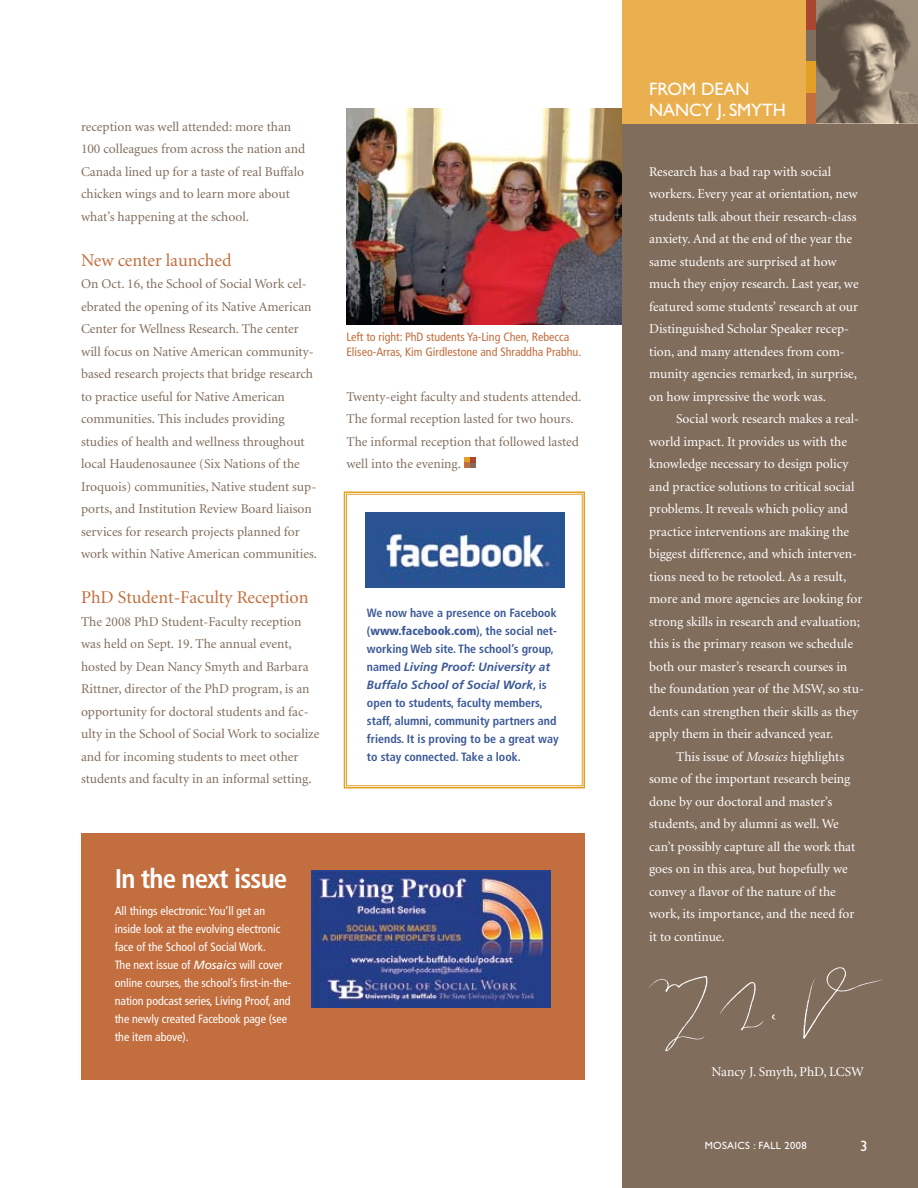
<style>
.page{position:relative;width:918px;height:1188px;background:#fff}
.page>*{position:absolute;margin:0;border:0;box-sizing:border-box;transform-origin:0 0}
.t1{font:700 condensed 27px "Frutiger";letter-spacing:-.03em;color:#fff}
.t2{font:18px "Minion";color:#c26e3e}
.t3{font:18px/21.6px "Gill Sans";letter-spacing:-.005em;color:#fff}
.t4{font:15px "Gill Sans";color:#fff}
.t5{font:13.5px/22.5px "Minion";color:#fff}
.t6{font:13.5px/22.5px "Minion";color:#816d5c}
.t7{font:700 condensed 12px/18px "Frutiger";color:#3c5997}
.t8{font:condensed 12px/18px "Frutiger";color:#fff}
.t9{font:condensed 12px/15px "Frutiger";color:#c26e3e}
.t10{font:10.5px "Gill Sans";letter-spacing:.03em;color:#fff}
.s1{font-weight:900}
.s2{font-style:italic;font-stretch:normal}
.s3{font-style:italic}
</style>
<div class="page">
<img style="left:347px;top:108px;width:275px;height:216px">
<div style="left:622px;top:0;width:296px;height:1188px;background:#816d5c"></div>
<div style="left:622px;top:0;width:296px;height:123px;background:#eab04f"></div>
<div style="left:81px;top:834px;width:504px;height:246px;background:#c26e3e"></div>
<img style="left:816px;top:0;width:102px;height:123px">
<div style="left:806px;top:92px;width:10px;height:32px;background:#c26e3e"></div>
<div style="left:806px;top:29px;width:10px;height:32px;background:#816d5c"></div>
<div style="left:806px;top:61px;width:10px;height:31px;background:#e4a025"></div>
<div style="left:806px;top:0;width:10px;height:29px;background:#aa4630"></div>
<img style="left:312px;top:871px;width:239px;height:136px">
<svg style="left:465px;top:457px;width:11px;height:11px"></svg>
<svg style="left:772px;top:1015px;width:4px;height:5px"></svg>
<svg style="left:719px;top:982px;width:44px;height:49px"></svg>
<svg style="left:803px;top:967px;width:80px;height:72px"></svg>
<svg style="left:648px;top:976px;width:60px;height:76px"></svg>
<svg style="left:343px;top:491px;width:242px;height:298px"></svg>
<div style="left:346px;top:494px;width:237px;height:292px;border:1px solid #e4a025"></div>
<img style="left:366px;top:513px;width:198px;height:74px">
<p class="t6" style="left:81px;top:115px;width:226px">reception was well attended: more than 100 colleagues from across the nation and Canada lined up for a taste of real Buffalo chicken wings and to learn more about what’s happening at the school.</p>
<h2 class="t2" style="left:81px;top:251px;width:152px">New center launched</h2>
<p class="t6" style="left:81px;top:273px;width:237px">On Oct. 16, the School of Social Work cel&shy;ebrated the opening of its Native American Center for Wellness Research. The center will focus on Native American community&shy;based research projects that bridge research to practice useful for Native American communities. This includes providing studies of health and wellness throughout local Haudenosaunee (Six Nations of the Iroquois) communities, Native student sup&shy;ports, and Institution Review Board liaison services for research projects planned for work within Native American communities.</p>
<h2 class="t2" style="left:81px;top:588px;width:229px">PhD Student-Faculty Reception</h2>
<p class="t6" style="left:81px;top:610px;width:240px">The 2008 PhD Student-Faculty reception was held on Sept. 19. The annual event, hosted by Dean Nancy Smyth and Barbara Rittner, director of the PhD program, is an opportunity for doctoral students and fac&shy;ulty in the School of Social Work to socialize and for incoming students to meet other students and faculty in an informal setting.</p>
<p class="t9" style="left:346px;top:330px;width:236px">Left to right: PhD students Ya-Ling Chen, Rebecca<br>Eliseo-Arras, Kim Girdlestone and Shraddha Prabhu.</p>
<p class="t6" style="left:347px;top:385px;width:236px">Twenty-eight faculty and students attended.<br>The formal reception lasted for two hours.<br>The informal reception that followed lasted well into the evening.</p>
<p class="t7" style="left:367px;top:604px;width:193px">We now have a presence on Facebook (<span class="s1">www.facebook.com</span>), the social net&shy;working Web site. The school’s group, named <span class="s2">Living Proof: University at Buffalo School of Social Work</span>, is open to students, faculty members, staff, alumni, community partners and friends. It is proving to be a great way to stay connected. Take a look.</p>
<h1 class="t1" style="left:115px;top:862px;width:174px">In the next issue</h1>
<p class="t8" style="left:115px;top:902px;width:178px">All things electronic: You’ll get an inside look at the evolving electronic face of the School of Social Work.<br>The next issue of <span class="s2">Mosaics</span> will cover online courses, the school’s first-in-the&shy;nation podcast series, Living Proof, and the newly created Facebook page (see the item above).</p>
<h2 class="t3" style="left:649px;top:78px;width:138px">FROM DEAN<br>NAN CY J. SMYTH</h2>
<p class="t5" style="left:649px;top:160px;width:211px">Research has a bad rap with social workers. Every year at orientation, new students talk about their research-class anxiety. And at the end of the year the same students are surprised at how much they enjoy research. Last year, we featured some students’ research at our Distinguished Scholar Speaker recep&shy;tion, and many attendees from com&shy;munity agencies remarked, in surprise, on how impressive the work was.</p>
<p class="t5" style="left:649px;top:408px;width:216px;text-indent:27px">Social work research makes a real&shy;world impact. It provides us with the knowledge necessary to design policy and practice solutions to critical social problems. It reveals which policy and practice interventions are making the biggest difference, and which interven&shy;tions need to be retooled. As a result, more and more agencies are looking for strong skills in research and evaluation; this is the primary reason we schedule both our master’s research courses in the foundation year of the MSW, so stu&shy;dents can strengthen their skills as they apply them in their advanced year.</p>
<p class="t5" style="left:649px;top:746px;width:208px;text-indent:27px">This issue of <span class="s3">Mosaics</span> highlights some of the important research being done by our doctoral and master’s students, and by alumni as well. We can’t possibly capture all the work that goes on in this area, but hopefully we convey a flavor of the nature of the work, its importance, and the need for it to continue.</p>
<p class="t5" style="left:712px;top:1061px;width:154px">Nancy J. Smyth, PhD, LCSW</p>
<p class="t10" style="left:705px;top:1140px;width:103px">MOSAICS : FALL 2008</p>
<p class="t4" style="left:860px;top:1137px;width:9px">3</p>
</div>
